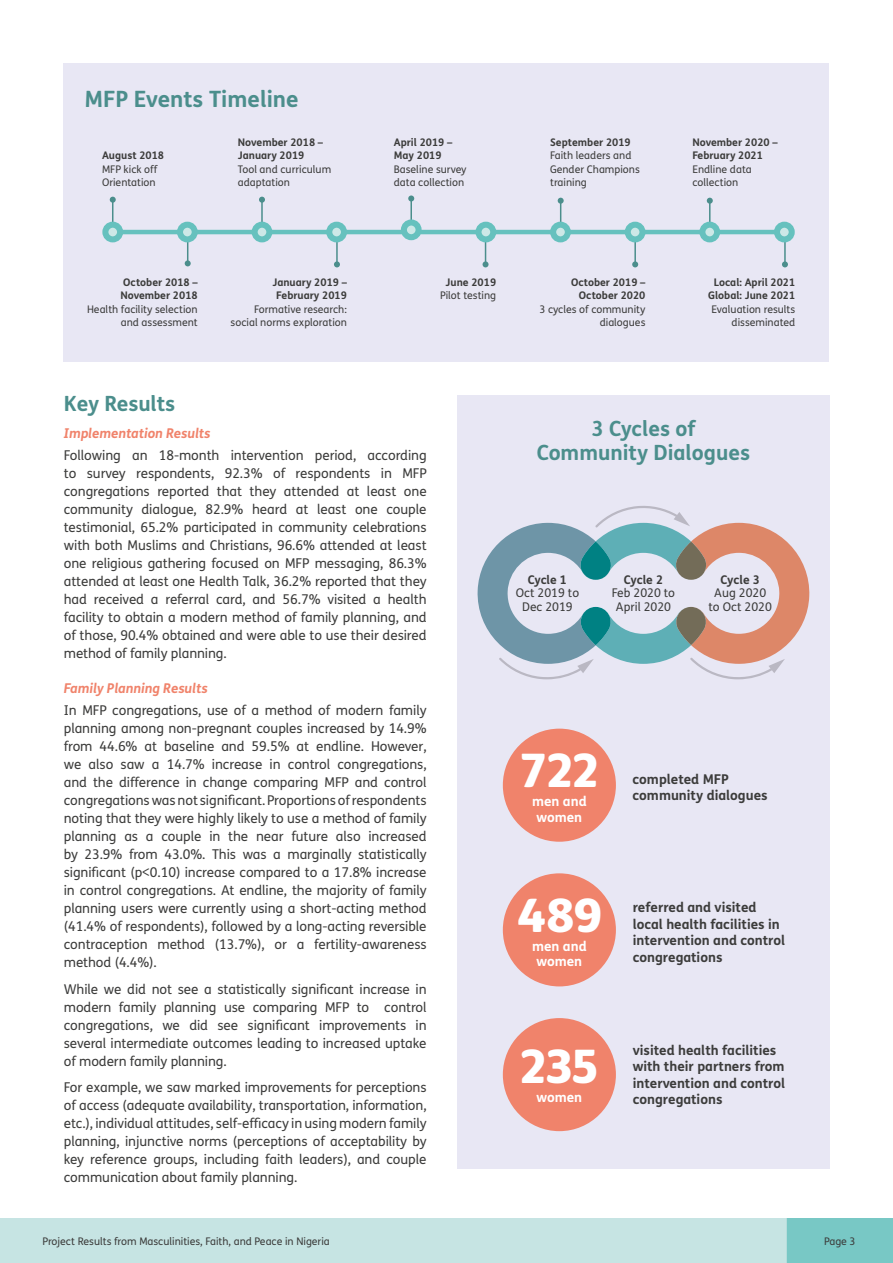
<style>
.page{position:relative;width:893px;height:1263px;background:#fff}
.page>*{position:absolute;margin:0;border:0;box-sizing:border-box;transform-origin:0 0}
.t1{font:46.2px "Tearfund Sans";color:#fff}
.t2{font:700 22.5px "FS Me";color:#4b8e8c}
.t3{font:700 21px/24px "FS Me";color:#4b8e8c;text-align:center}
.t4{font:13.5px/18px "FS Me";letter-spacing:-.005em;color:#3c3c3b;text-align:justify}
.t5{font:700 13.5px/16.5px "FS Me";color:#3c3c3b}
.t6{font:italic 700 13.5px "FS Me";letter-spacing:-.005em;color:#f0836b}
.t7{font:700 13.5px/15.3px "FS Me";color:#fff;text-align:center}
.t8{font:12px/13.5px "FS Me";color:#3c3c3b;text-align:center}
.t9{font:10.5px/13.5px "FS Me";color:#3c3c3b}
.t10{font:700 10.5px/13.5px "FS Me";color:#3c3c3b}
.s1{font-weight:700}
.s2{font-weight:400}
</style>
<div class="page">
<div style="left:787px;top:1218px;width:106px;height:45px;background:#78c8c5"></div>
<div style="left:0;top:1218px;width:787px;height:45px;background:#c6e4e3"></div>
<div style="left:457px;top:395px;width:372px;height:774px;background:#e8e7f4"></div>
<div style="left:503px;top:729px;width:113px;height:113px;background:#f0836b;border-radius:50%"></div>
<div style="left:503px;top:873px;width:113px;height:113px;background:#f0836b;border-radius:50%"></div>
<div style="left:503px;top:1018px;width:113px;height:113px;background:#f0836b;border-radius:50%"></div>
<svg style="left:478px;top:506px;width:331px;height:173px"></svg>
<div style="left:64px;top:64px;width:765px;height:298px;background:#e8e7f4"></div>
<hr style="left:112px;top:200px;width:1px;height:34px;background:#4b8e8c">
<svg style="left:110px;top:197px;width:6px;height:6px"></svg>
<hr style="left:187px;top:229px;width:1px;height:34px;background:#4b8e8c">
<svg style="left:185px;top:260px;width:6px;height:6px"></svg>
<hr style="left:261px;top:200px;width:2px;height:34px;background:#4b8e8c">
<svg style="left:259px;top:197px;width:6px;height:6px"></svg>
<hr style="left:110px;top:230px;width:673px;height:4px;background:#66c1be">
<div style="left:105px;top:225px;width:15px;height:14px;background:#cde8e7;border-radius:50%"></div>
<div style="left:102px;top:222px;width:21px;height:20px;border:6px solid #66c1be;border-radius:50%"></div>
<div style="left:180px;top:225px;width:15px;height:14px;background:#cde8e7;border-radius:50%"></div>
<div style="left:177px;top:222px;width:21px;height:20px;border:6px solid #66c1be;border-radius:50%"></div>
<div style="left:255px;top:225px;width:14px;height:14px;background:#cde8e7;border-radius:50%"></div>
<div style="left:252px;top:222px;width:20px;height:20px;border:6px solid #66c1be;border-radius:50%"></div>
<hr style="left:336px;top:230px;width:2px;height:34px;background:#4b8e8c">
<svg style="left:334px;top:261px;width:6px;height:6px"></svg>
<div style="left:329px;top:225px;width:15px;height:14px;background:#cde8e7;border-radius:50%"></div>
<div style="left:326px;top:222px;width:21px;height:20px;border:6px solid #66c1be;border-radius:50%"></div>
<hr style="left:485px;top:230px;width:1px;height:34px;background:#4b8e8c">
<svg style="left:483px;top:261px;width:6px;height:6px"></svg>
<div style="left:478px;top:225px;width:15px;height:14px;background:#cde8e7;border-radius:50%"></div>
<div style="left:475px;top:222px;width:21px;height:20px;border:6px solid #66c1be;border-radius:50%"></div>
<hr style="left:560px;top:201px;width:1px;height:34px;background:#4b8e8c">
<svg style="left:558px;top:198px;width:6px;height:6px"></svg>
<div style="left:553px;top:225px;width:15px;height:14px;background:#cde8e7;border-radius:50%"></div>
<div style="left:550px;top:222px;width:21px;height:20px;border:6px solid #66c1be;border-radius:50%"></div>
<hr style="left:634px;top:230px;width:2px;height:34px;background:#4b8e8c">
<svg style="left:632px;top:261px;width:6px;height:6px"></svg>
<div style="left:628px;top:225px;width:14px;height:14px;background:#cde8e7;border-radius:50%"></div>
<div style="left:625px;top:222px;width:20px;height:20px;border:6px solid #66c1be;border-radius:50%"></div>
<hr style="left:709px;top:201px;width:1px;height:34px;background:#4b8e8c">
<svg style="left:707px;top:198px;width:6px;height:6px"></svg>
<div style="left:702px;top:225px;width:15px;height:14px;background:#cde8e7;border-radius:50%"></div>
<div style="left:699px;top:222px;width:21px;height:20px;border:6px solid #66c1be;border-radius:50%"></div>
<hr style="left:784px;top:230px;width:2px;height:34px;background:#4b8e8c">
<svg style="left:782px;top:261px;width:6px;height:6px"></svg>
<div style="left:777px;top:225px;width:15px;height:14px;background:#cde8e7;border-radius:50%"></div>
<div style="left:774px;top:222px;width:21px;height:20px;border:6px solid #66c1be;border-radius:50%"></div>
<hr style="left:410px;top:198px;width:2px;height:35px;background:#4b8e8c">
<svg style="left:408px;top:195px;width:6px;height:6px"></svg>
<div style="left:404px;top:222px;width:15px;height:15px;background:#cde8e7;border-radius:50%"></div>
<div style="left:401px;top:219px;width:21px;height:21px;border:6px solid #66c1be;border-radius:50%"></div>
<p class="t2" style="left:84px;top:81px;width:216px">MFP Events Timeline</p>
<p class="t9" style="left:102px;top:149px;width:64px"><span class="s1">August 2018<br></span>MFP kick off<br>Orientation</p>
<p class="t9" style="left:238px;top:135px;width:95px"><span class="s1">November 2018 –<br>January 2019<br></span>Tool and curriculum adaptation</p>
<p class="t9" style="left:394px;top:135px;width:74px"><span class="s1">April 2019 –<br>May 2019<br></span>Baseline survey data collection</p>
<p class="t9" style="left:550px;top:135px;width:91px"><span class="s1">September 2019<br></span>Faith leaders and<br>Gender Champions training</p>
<p class="t10" style="left:692px;top:135px;width:87px">November 2020 –<br>February 2021<br><span class="s2">Endline data collection</span></p>
<p class="t9" style="left:87px;top:275px;width:112px;text-align:right"><span class="s1">October 2018 –<br>November 2018<br></span>Health facility selection and assessment</p>
<p class="t9" style="left:231px;top:275px;width:118px;text-align:right"><span class="s1">January 2019 –<br>February 2019<br></span>Formative research: social norms exploration</p>
<p class="t9" style="left:440px;top:275px;width:58px;text-align:center"><span class="s1">June 2019<br></span>Pilot testing</p>
<p class="t9" style="left:539px;top:275px;width:108px;text-align:right"><span class="s1">October 2019 –<br>October 2020<br></span>3 cycles of community dialogues</p>
<p class="t10" style="left:708px;top:275px;width:89px;text-align:right">Local: April 2021<br>Global: June 2021<br><span class="s2">Evaluation results disseminated</span></p>
<p class="t3" style="left:64px;top:391px;width:113px">Key Results</p>
<p class="t6" style="left:64px;top:422px;width:148px">Implementation Results</p>
<p class="t4" style="left:64px;top:446px;width:364px">Following an 18-month intervention period, according to survey respondents, 92.3% of respondents in MFP congregations reported that they attended at least one community dialogue, 82.9% heard at least one couple testimonial, 65.2% participated in community celebrations with both Muslims and Christians, 96.6% attended at least one religious gathering focused on MFP messaging, 86.3% attended at least one Health Talk, 36.2% reported that they had received a referral card, and 56.7% visited a health facility to obtain a modern method of family planning, and of those, 90.4% obtained and were able to use their desired method of family planning.</p>
<p class="t6" style="left:64px;top:678px;width:145px">Family Planning Results</p>
<p class="t4" style="left:64px;top:701px;width:364px">In MFP congregations, use of a method of modern family planning among non-pregnant couples increased by 14.9% from 44.6% at baseline and 59.5% at endline. However, we also saw a 14.7% increase in control congregations, and the difference in change comparing MFP and control congregations was not significant. Proportions of respondents noting that they were highly likely to use a method of family planning as a couple in the near future also increased by 23.9% from 43.0%. This was a marginally statistically significant (p&lt;0.10) increase compared to a 17.8% increase in control congregations. At endline, the majority of family planning users were currently using a short-acting method (41.4% of respondents), followed by a long-acting reversible contraception method (13.7%), or a fertility-awareness method (4.4%).</p>
<p class="t4" style="left:64px;top:980px;width:364px">While we did not see a statistically significant increase in modern family planning use comparing MFP to control congregations, we did see significant improvements in several intermediate outcomes leading to increased uptake of modern family planning.</p>
<p class="t4" style="left:64px;top:1078px;width:364px">For example, we saw marked improvements for perceptions of access (adequate availability, transportation, information, etc.), individual attitudes, self-efficacy in using modern family planning, injunctive norms (perceptions of acceptability by key reference groups, including faith leaders), and couple communication about family planning.</p>
<p class="t3" style="left:537px;top:416px;width:215px">3 Cycles of<br>Community Dialogues</p>
<p class="t8" style="left:516px;top:572px;width:65px"><span class="s1">Cycle 1<br></span>Oct 2019 to<br>Dec 2019</p>
<p class="t8" style="left:612px;top:572px;width:65px"><span class="s1">Cycle 2<br></span>Feb 2020 to<br>April 2020</p>
<p class="t8" style="left:708px;top:572px;width:65px"><span class="s1">Cycle 3<br></span>Aug 2020 to Oct 2020</p>
<p class="t1" style="left:520px;top:728px;width:80px">722</p>
<p class="t7" style="left:532px;top:793px;width:56px">men and</p>
<p class="t5" style="left:632px;top:787px;width:137px">community dialogues</p>
<p class="t7" style="left:536px;top:808px;width:47px">women</p>
<p class="t5" style="left:632px;top:770px;width:98px">completed MFP</p>
<p class="t1" style="left:517px;top:873px;width:87px">489</p>
<p class="t7" style="left:532px;top:938px;width:56px">men and women</p>
<p class="t1" style="left:520px;top:1024px;width:80px">235</p>
<p class="t7" style="left:536px;top:1089px;width:47px">women</p>
<p class="t5" style="left:633px;top:898px;width:154px">referred and visited local health facilities in intervention and control congregations</p>
<p class="t5" style="left:633px;top:1041px;width:154px">visited health facilities with their partners from intervention and control congregations</p>
<p class="t9" style="left:43px;top:1234px;width:289px">Project Results from Masculinities, Faith, and Peace in Nigeria</p>
<p class="t9" style="left:824px;top:1234px;width:33px">Page 3</p>
</div>
